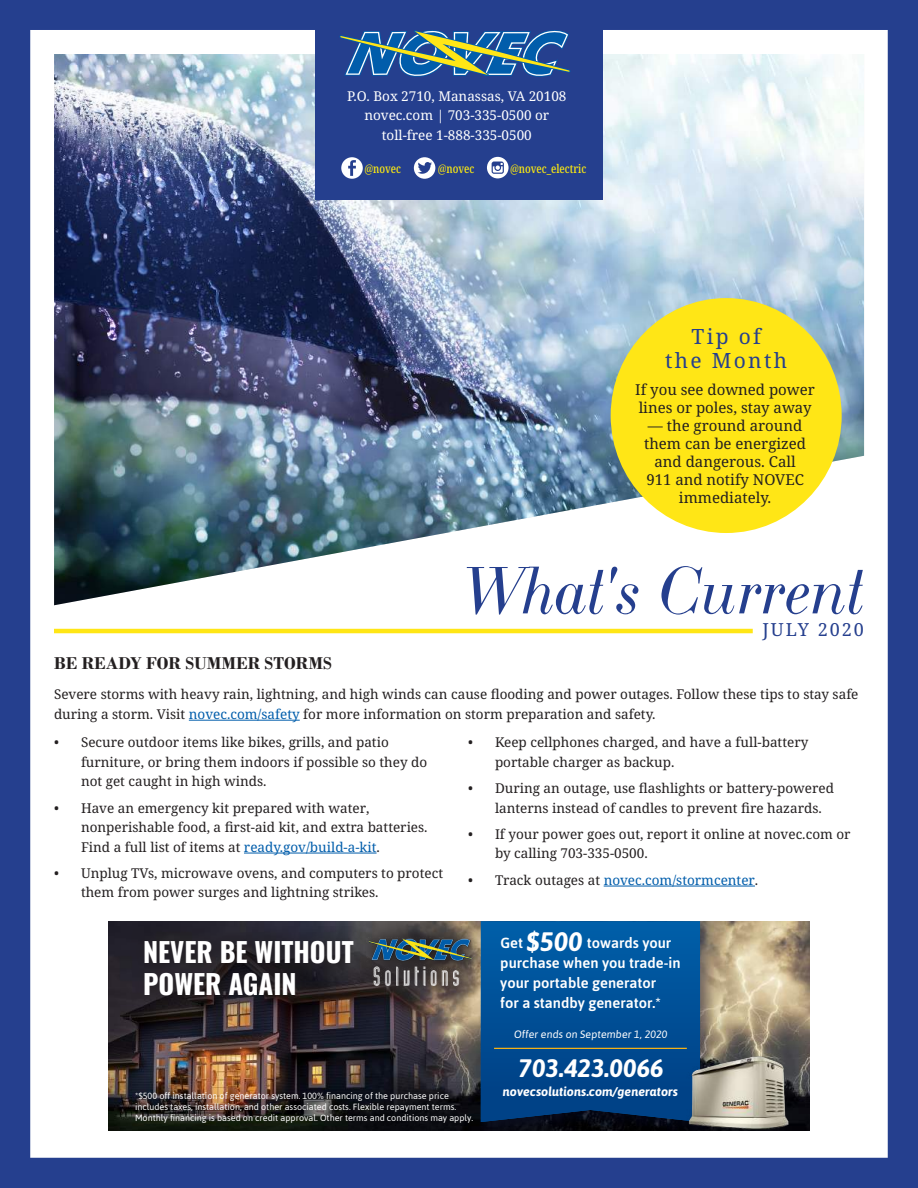
<style>
.page{position:relative;width:918px;height:1188px;background:#fff}
.page>*{position:absolute;margin:0;border:0;box-sizing:border-box;transform-origin:0 0}
.t1{font:italic 66px "LTC Bodoni 175";color:#253f8e}
.t2{font:700 27px/32.4px "Oswald";color:#fff}
.t3{font:700 25.35px "Asap";color:#fff}
.t4{font:21px/24px "Noto Serif";letter-spacing:.11em;color:#253f8e;text-align:center}
.t5{font:700 18px "Bodoni";color:#231f20}
.t6{font:18px "Noto Serif";letter-spacing:.11em;color:#253f8e}
.t7{font:15px/18px "Noto Serif";color:#231f20}
.t8{font:500 14.7px/20.1px "Asap";color:#fff}
.t9{font:13.5px/19.5px "Noto Serif";color:#231f20}
.t10{font:13.5px/19.5px "Noto Serif";color:#fff;text-align:center}
.t11{font:13.5px "Noto Serif";color:#015dab}
.t12{font:italic 700 12.6px "Asap";color:#fff}
.t13{font:500 extra-condensed 12px "Noto Serif";color:#fae811}
.t14{font:10.65px "Asap";color:#fff}
.t15{font:9px/10.8px "Asap";color:#fff}
.s1{color:#015dab}
.s2{color:#231f20}
.s3{font-weight:700;font-style:italic;font-size:26.7px}
</style>
<div class="page">
<img style="left:0;top:0;width:918px;height:1188px">
<div style="left:611px;top:298px;width:231px;height:235px;background:#ffe616;border-radius:50%"></div>
<hr style="left:244px;top:853px;width:133px;height:1px;background:#015dab">
<hr style="left:604px;top:886px;width:151px;height:1px;background:#015dab">
<hr style="left:189px;top:720px;width:111px;height:1px;background:#015dab">
<img style="left:715px;top:921px;width:95px;height:210px">
<img style="left:108px;top:921px;width:368px;height:210px">
<svg style="left:130px;top:926px;width:237px;height:84px;background:#272227"></svg>
<svg style="left:349px;top:921px;width:127px;height:86px;background:#504743"></svg>
<img style="left:367px;top:937px;width:108px;height:52px">
<div style="left:476px;top:921px;width:239px;height:210px;background:#0a144a;opacity:.22"></div>
<svg style="left:481px;top:921px;width:219px;height:201px;background:#004c92"></svg>
<hr style="left:494px;top:1048px;width:193px;height:1px;background:#f7b317">
<img style="left:686px;top:1056px;width:108px;height:75px">
<svg style="left:90px;top:921px;width:22px;height:1px"></svg>
<svg style="left:806px;top:921px;width:22px;height:1px"></svg>
<svg style="left:90px;top:1134px;width:22px;height:1px"></svg>
<svg style="left:806px;top:1134px;width:22px;height:1px"></svg>
<p class="t10" style="left:347px;top:87px;width:221px">P.O. Box 2710, Manassas, VA 20108 novec.com | 703-335-0500 or toll-free 1-888-335-0500</p>
<p class="t13" style="left:364px;top:160px;width:38px">@novec</p>
<p class="t13" style="left:438px;top:160px;width:38px">@novec</p>
<p class="t13" style="left:510px;top:160px;width:78px">@novec_electric</p>
<h3 class="t4" style="left:665px;top:325px;width:123px">Tip of<br>the Month</h3>
<p class="t7" style="left:635px;top:381px;width:181px">If you see downed power lines or poles, stay away</p>
<p class="t7" style="left:644px;top:417px;width:163px;text-align:center">— the ground around them can be energized and dangerous. Call<br>911 and notify NOVEC immediately.</p>
<h1 class="t1" style="left:463px;top:554px;width:406px">What's Current</h1>
<h3 class="t5" style="left:54px;top:652px;width:279px">BE READY FOR SUMMER STORMS</h3>
<h3 class="t6" style="left:763px;top:617px;width:103px">JULY 2020</h3>
<p class="t9" style="left:54px;top:685px;width:806px">Severe storms with heavy rain, lightning, and high winds can cause flooding and power outages. Follow these tips to stay safe during a storm. Visit <span class="s1">novec.com/safety</span> for more information on storm preparation and safety.</p>
<p class="t9" style="left:81px;top:733px;width:348px;text-indent:-27px">• Secure outdoor items like bikes, grills, and patio furniture, or bring them indoors if possible so they do not get caught in high winds.</p>
<p class="t9" style="left:81px;top:798px;width:348px;text-indent:-27px">• Have an emergency kit prepared with water, nonperishable food, a first-aid kit, and extra batteries.<br>Find a full list of items at <span class="s1">ready.gov/build-a-kit</span>.</p>
<p class="t9" style="left:81px;top:864px;width:364px;text-indent:-27px">• Unplug TVs, microwave ovens, and computers to protect them from power surges and lightning strikes.</p>
<h2 class="t2" style="left:143px;top:937px;width:212px">NEVER BE WITHOUT<br>POWER AGAIN</h2>
<p class="t9" style="left:495px;top:733px;width:315px;text-indent:-27px">• Keep cellphones charged, and have a full-battery portable charger as backup.</p>
<p class="t9" style="left:495px;top:779px;width:340px;text-indent:-27px">• During an outage, use flashlights or battery-powered lanterns instead of candles to prevent fire hazards.</p>
<p class="t9" style="left:495px;top:825px;width:357px;text-indent:-27px">• If your power goes out, report it online at novec.com or by calling 703-335-0500.</p>
<p class="t11" style="left:468px;top:871px;width:292px"><span class="s2">• Track outages at</span> novec.com/stormcenter<span class="s2">.</span></p>
<p class="t8" style="left:500px;top:932px;width:182px">Get <span class="s3">$500</span> towards your purchase when you trade-in your portable generator<br>for a standby generator.*</p>
<p class="t14" style="left:514px;top:1027px;width:156px">Offer ends on September 1, 2020</p>
<p class="t15" style="left:135px;top:1090px;width:340px">*$500 off installation of generator system. 100% financing of the purchase price includes taxes, installation, and other associated costs. Flexible repayment terms.<br>Monthly financing is based on credit approval. Other terms and conditions may apply.</p>
<h3 class="t3" style="left:518px;top:1051px;width:150px">703.423.0066</h3>
<p class="t12" style="left:503px;top:1083px;width:177px">novecsolutions.com/generators</p>
</div>
